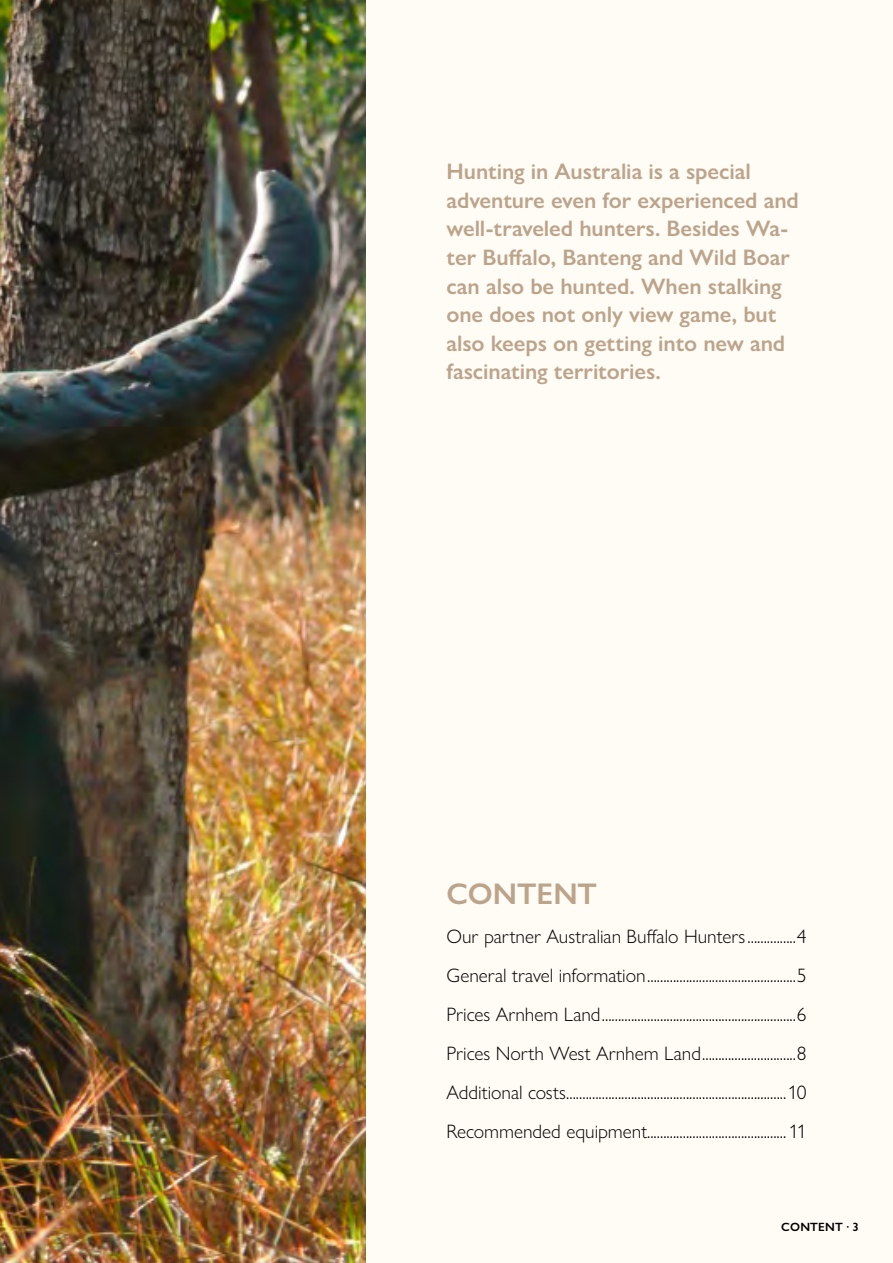
<style>
.page{position:relative;width:893px;height:1263px;background:#fff}
.page>*{position:absolute;margin:0;border:0;box-sizing:border-box;transform-origin:0 0}
.t1{font:600 30px "Gill Sans Nova";letter-spacing:-.005em;color:#bca48b}
.t2{font:600 22.5px/28.5px "Gill Sans Nova";letter-spacing:-.005em;color:#bca48b}
.t3{font:300 19.5px/39px "Gill Sans Nova";color:#000;text-align:justify}
.t4{font:600 12px "Gill Sans Nova";color:#000}
</style>
<div class="page">
<img style="left:0;top:0;width:366px;height:1263px">
<div style="left:366px;top:0;width:527px;height:1263px;background:#fffbf5"></div>
<p class="t2" style="left:446px;top:157px;width:354px">Hunting in Australia is a special adventure even for experienced and well-traveled hunters. Besides Wa&shy;ter Buffalo, Banteng and Wild Boar can also be hunted. When stalking one does not only view game, but also keeps on getting into new and fascinating territories.</p>
<h1 class="t1" style="left:446px;top:875px;width:152px">CONTENT</h1>
<p class="t3" style="left:446px;top:917px;width:362px">Our partner Australian Buffalo Hunters...............4<br>General travel information..............................................5<br>Prices Arnhem Land............................................................6<br>Prices North West Arnhem Land.............................8<br>Additional costs....................................................................10<br>Recommended equipment........................................... 11</p>
<p class="t4" style="left:781px;top:1219px;width:19px">Content</p>
<p class="t4" style="left:846px;top:1219px;width:14px">· 3</p>
</div>
